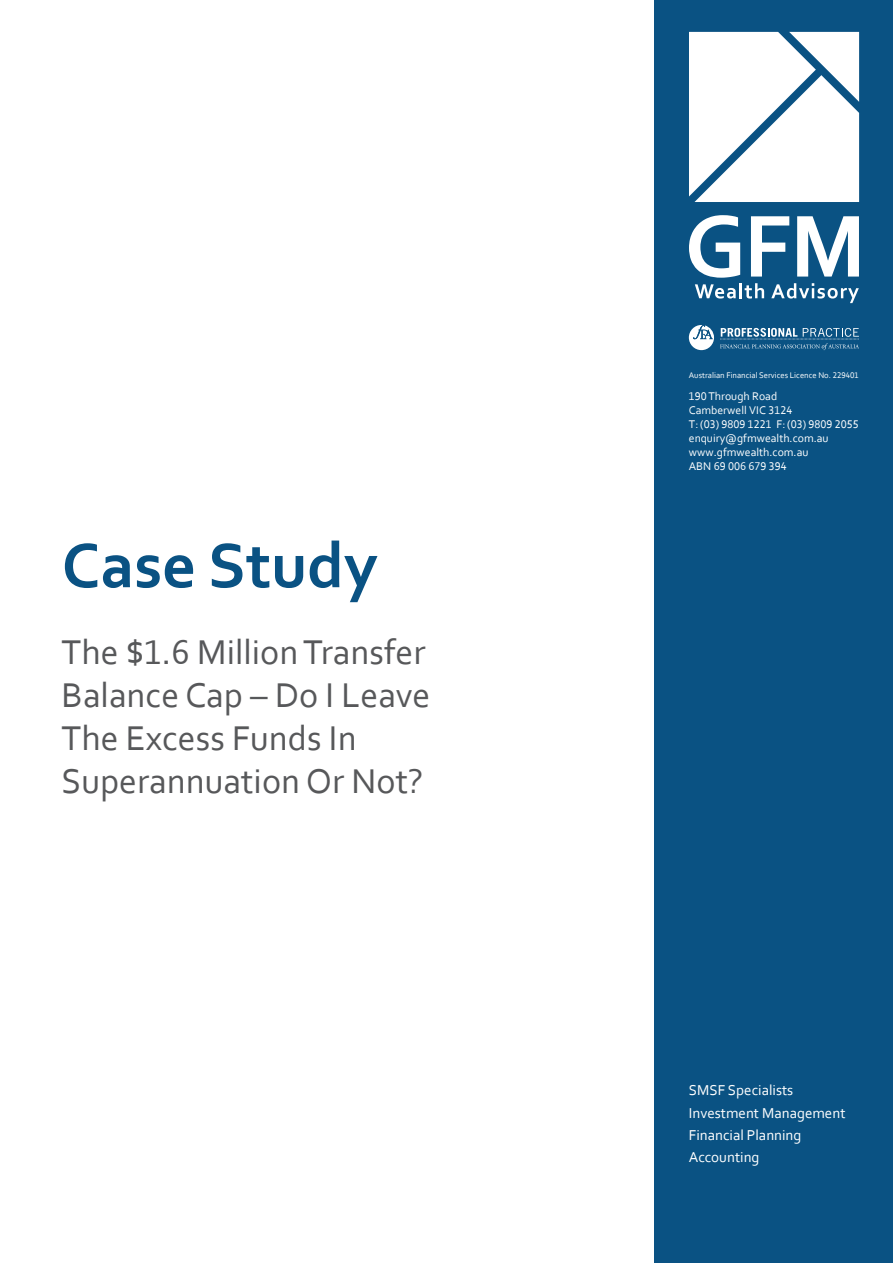
<style>
.page{position:relative;width:893px;height:1263px;background:#fff}
.page>*{position:absolute;margin:0;border:0;box-sizing:border-box;transform-origin:0 0}
.t1{font:700 66px "Corbel GFM Custom";color:#0a5283}
.t2{font:36px/43.2px "Corbel GFM Custom";color:#57585a}
.t3{font:15px "Corbel";color:#fff}
.t4{font:11.7px/14.1px "Corbel";color:#fff}
.t5{font:8.55px "Corbel";color:#fff}
</style>
<div class="page">
<div style="left:655px;top:0;width:238px;height:1263px;background:#0a5283"></div>
<svg style="left:689px;top:325px;width:25px;height:25px"></svg>
<svg style="left:720px;top:328px;width:139px;height:22px"></svg>
<svg style="left:689px;top:215px;width:170px;height:88px"></svg>
<svg style="left:689px;top:32px;width:170px;height:170px;background:#ebf1f5"></svg>
<p class="t1" style="left:62px;top:524px;width:318px">Case Study</p>
<p class="t2" style="left:62px;top:629px;width:370px">The $1.6 Million Transfer<br>Balance Cap – Do I Leave<br>The Excess Funds In<br>Superannuation Or Not?</p>
<p class="t5" style="left:689px;top:370px;width:172px">Australian Financial Services Licence No. 229401</p>
<p class="t4" style="left:689px;top:389px;width:90px">190 Through Road</p>
<p class="t4" style="left:689px;top:403px;width:105px">Camberwell VIC 3124</p>
<p class="t4" style="left:689px;top:417px;width:172px">T: (03) 9809 1221 F: (03) 9809 2055</p>
<p class="t4" style="left:689px;top:431px;width:141px">enquiry@gfmwealth.com.au www.gfmwealth.com.au</p>
<p class="t4" style="left:689px;top:459px;width:99px">ABN 69 006 679 394</p>
<p class="t3" style="left:689px;top:1081px;width:106px">SMSF Specialists</p>
<p class="t3" style="left:689px;top:1103px;width:158px">Investment Management</p>
<p class="t3" style="left:689px;top:1125px;width:114px">Financial Planning</p>
<p class="t3" style="left:689px;top:1148px;width:72px">Accounting</p>
</div>
